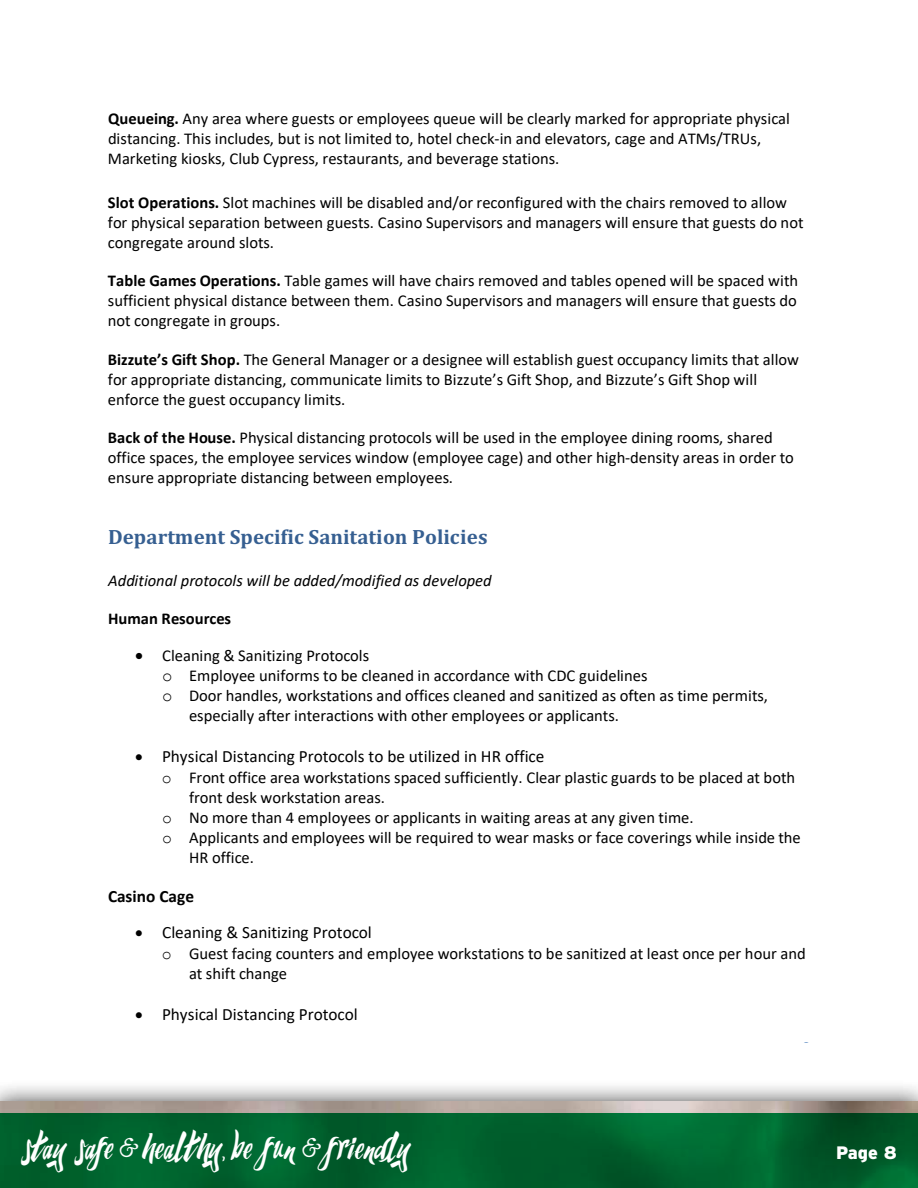
<style>
.page{position:relative;width:918px;height:1188px;background:#fff}
.page>*{position:absolute;margin:0;border:0;box-sizing:border-box;transform-origin:0 0}
.t1{font:43.5px "Humblleregular";letter-spacing:-.005em;color:#fff}
.t2{font:700 20.85px "Cambria";letter-spacing:.005em;color:#365f91}
.t3{font:900 18px "Interstate";color:#fff}
.t4{font:17.25px "Calibri";color:#000}
.t5{font:700 17.25px "Calibri";letter-spacing:.005em;color:#000}
.t6{font:16.5px/20.1px "Calibri";color:#000}
.t7{font:italic 16.5px "Calibri";color:#000}
.t8{font:700 16.5px "Calibri";color:#000}
.t9{font:15.15px "Calibri";color:#4f81bd}
.s1{font-weight:700}
.s2{font-family:"Courier New";font-size:17.25px}
.s3{font-family:"Courier New"}
</style>
<div class="page">
<div style="left:0;top:1080px;width:918px;height:108px;background:#000;opacity:.75"></div>
<img style="left:0;top:1102px;width:918px;height:11px">
<svg style="left:0;top:1113px;width:918px;height:75px;background:#00602d"></svg>
<p class="t6" style="left:108px;top:108px;width:683px"><span class="s1">Queueing.</span> Any area where guests or employees queue will be clearly marked for appropriate physical distancing. This includes, but is not limited to, hotel check-in and elevators, cage and ATMs/TRUs,<br>Marketing kiosks, Club Cypress, restaurants, and beverage stations.</p>
<p class="t6" style="left:108px;top:192px;width:697px"><span class="s1">Slot Operations.</span> Slot machines will be disabled and/or reconfigured with the chairs removed to allow for physical separation between guests. Casino Supervisors and managers will ensure that guests do not congregate around slots.</p>
<p class="t6" style="left:108px;top:270px;width:692px;text-align:justify"><span class="s1">Table Games Operations.</span> Table games will have chairs removed and tables opened will be spaced with sufficient physical distance between them. Casino Supervisors and managers will ensure that guests do not congregate in groups.</p>
<p class="t6" style="left:108px;top:349px;width:693px"><span class="s1">Bizzute’s Gift Shop.</span> The General Manager or a designee will establish guest occupancy limits that allow for appropriate distancing, communicate limits to Bizzute’s Gift Shop, and Bizzute’s Gift Shop will enforce the guest occupancy limits.</p>
<p class="t6" style="left:108px;top:427px;width:687px"><span class="s1">Back of the House.</span> Physical distancing protocols will be used in the employee dining rooms, shared office spaces, the employee services window (employee cage) and other high-density areas in order to ensure appropriate distancing between employees.</p>
<p class="t2" style="left:108px;top:522px;width:381px">Department Specific Sanitation Policies</p>
<p class="t7" style="left:108px;top:569px;width:385px">Additional protocols will be added/modified as developed</p>
<p class="t8" style="left:108px;top:607px;width:125px">Human Resources</p>
<p class="t6" style="left:135px;top:645px;width:236px">• Cleaning &amp; Sanitizing Protocols</p>
<p class="t6" style="left:162px;top:665px;width:487px"><span class="s2">o</span> Employee uniforms to be cleaned in accordance with CDC guidelines</p>
<p class="t6" style="left:162px;top:685px;width:608px"><span class="s2">o</span> Door handles, workstations and offices cleaned and sanitized as often as time permits,</p>
<p class="t6" style="left:189px;top:705px;width:431px">especially after interactions with other employees or applicants.</p>
<p class="t4" style="left:135px;top:744px;width:411px">• Physical Distancing Protocols to be utilized in HR office</p>
<p class="t6" style="left:162px;top:767px;width:635px"><span class="s3">o</span> Front office area workstations spaced sufficiently. Clear plastic guards to be placed at both</p>
<p class="t6" style="left:189px;top:787px;width:198px">front desk workstation areas.</p>
<p class="t6" style="left:162px;top:807px;width:533px"><span class="s3">o</span> No more than 4 employees or applicants in waiting areas at any given time.</p>
<p class="t6" style="left:162px;top:827px;width:640px"><span class="s3">o</span> Applicants and employees will be required to wear masks or face coverings while inside the</p>
<p class="t6" style="left:189px;top:847px;width:67px">HR office.</p>
<p class="t5" style="left:108px;top:884px;width:88px">Casino Cage</p>
<p class="t4" style="left:135px;top:920px;width:238px">• Cleaning &amp; Sanitizing Protocol</p>
<p class="t6" style="left:189px;top:943px;width:618px;text-indent:-27px"><span class="s3">o</span> Guest facing counters and employee workstations to be sanitized at least once per hour and at shift change</p>
<p class="t4" style="left:135px;top:1002px;width:224px">• Physical Distancing Protocol</p>
<p class="t9" style="left:802px;top:1036px;width:9px">8</p>
<h1 class="t1" style="left:21px;top:1118px;width:390px">stay safe &amp; healthy, be fun &amp; friendly</h1>
<p class="t3" style="left:836px;top:1143px;width:62px">Page 8</p>
</div>
